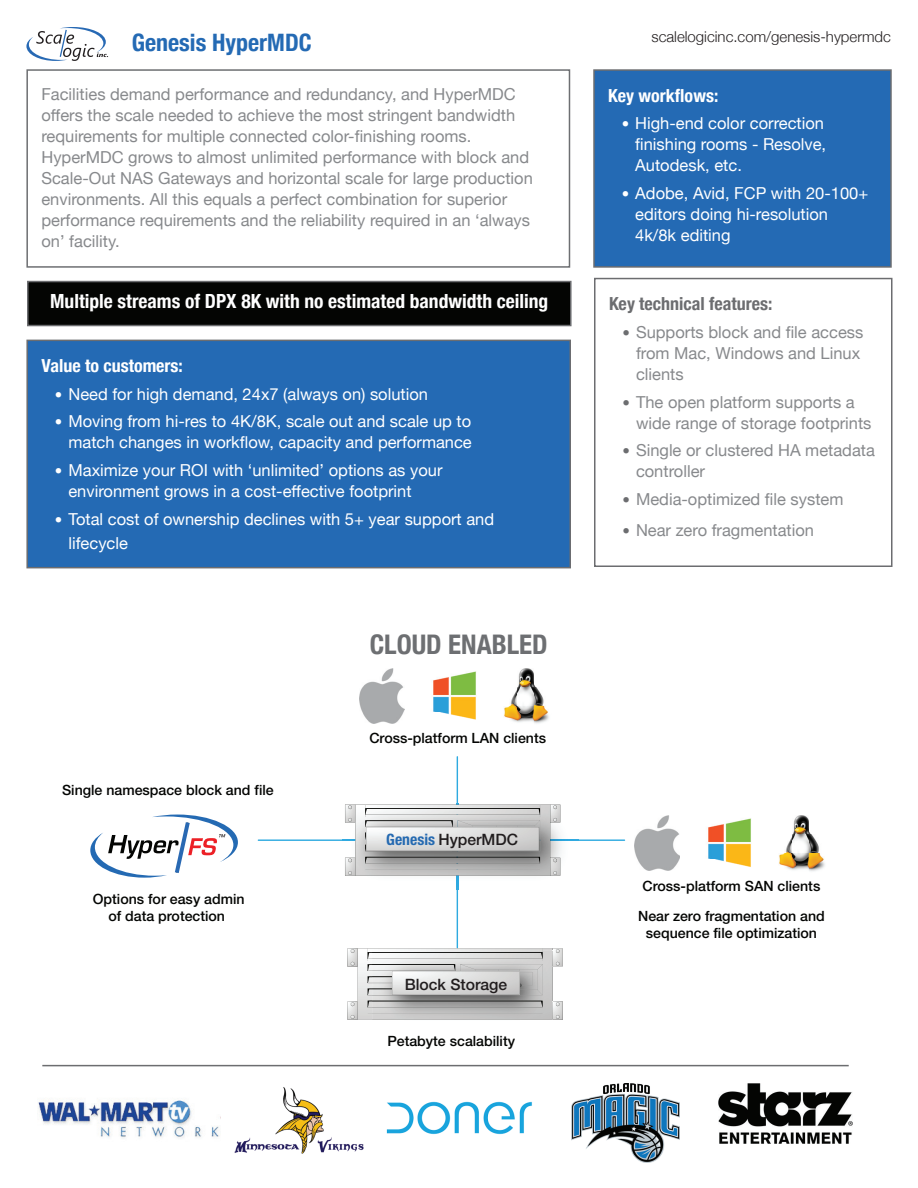
<style>
.page{position:relative;width:918px;height:1188px;background:#fff}
.page>*{position:absolute;margin:0;border:0;box-sizing:border-box;transform-origin:0 0}
.t1{font:700 condensed 27px "Helvetica Neue";color:#6d6f72}
.t2{font:700 condensed 24px "Helvetica Neue";color:#246ab4}
.t3{font:700 condensed 19.5px "Helvetica Neue";color:#fff}
.t4{font:700 condensed 18px "Helvetica Neue";color:#fff}
.t5{font:700 condensed 18px "Helvetica Neue";color:#6c6d70}
.t6{font:16.5px/21px "Helvetica Neue";color:#87898c}
.t7{font:16.5px/21px "Helvetica Neue";color:#fff}
.t8{font:500 15.6px "Helvetica Neue";color:#211d1e}
.t9{font:300 15px "Helvetica Neue";color:#231f20}
.t10{font:500 14.1px/29.5px "Helvetica Neue";color:#040503;text-align:center}
.s1{font-weight:700;font-stretch:condensed;font-size:15px}
.s2{font-weight:700;font-stretch:condensed;color:#256ab1}
.s3{font-weight:700;font-stretch:condensed;font-size:15px;color:#6c6d70}
</style>
<div class="page">
<svg style="left:26px;top:27px;width:82px;height:34px"></svg>
<div style="left:26px;top:69px;width:544px;height:199px;border:2px solid #6d6f72"></div>
<div style="left:27px;top:340px;width:543px;height:228px;background:#246ab4"></div>
<div style="left:26px;top:340px;width:545px;height:228px;border:2px solid #6c6d70"></div>
<div style="left:594px;top:70px;width:297px;height:197px;background:#246ab4"></div>
<div style="left:593px;top:69px;width:299px;height:199px;border:2px solid #6c6d70"></div>
<div style="left:594px;top:278px;width:298px;height:289px;border:2px solid #6c6d70"></div>
<div style="left:28px;top:282px;width:543px;height:44px;background:#040503"></div>
<div style="left:27px;top:281px;width:545px;height:45px;border:2px solid #6c6d70"></div>
<img style="left:386px;top:1101px;width:146px;height:34px">
<img style="left:718px;top:1084px;width:135px;height:59px">
<img style="left:235px;top:1087px;width:129px;height:67px">
<img style="left:38px;top:1100px;width:183px;height:38px">
<img style="left:571px;top:1084px;width:109px;height:79px">
<hr style="left:457px;top:756px;width:1px;height:116px;background:#2eaae0">
<hr style="left:457px;top:813px;width:1px;height:135px;background:#2eaae0">
<hr style="left:358px;top:839px;width:267px;height:2px;background:#2eaae0">
<hr style="left:258px;top:839px;width:267px;height:2px;background:#2eaae0">
<img style="left:360px;top:668px;width:45px;height:55px">
<svg style="left:347px;top:948px;width:216px;height:72px;background:#c7c7c7"></svg>
<svg style="left:345px;top:803px;width:215px;height:87px"></svg>
<img style="left:433px;top:671px;width:43px;height:49px">
<img style="left:504px;top:669px;width:45px;height:55px">
<img style="left:635px;top:816px;width:45px;height:55px">
<img style="left:708px;top:818px;width:43px;height:49px">
<img style="left:779px;top:816px;width:46px;height:55px">
<svg style="left:90px;top:815px;width:148px;height:63px"></svg>
<hr style="left:42px;top:1065px;width:807px;height:1px;background:#6c6d70">
<h2 class="t2" style="left:132px;top:22px;width:181px">Genesis HyperMDC</h2>
<p class="t9" style="left:652px;top:25px;width:241px">scalelogicinc.com/genesis-hypermdc</p>
<p class="t6" style="left:41px;top:85px;width:493px">Facilities demand performance and redundancy, and HyperMDC offers the scale needed to achieve the most stringent bandwidth requirements for multiple connected color-finishing rooms.<br>HyperMDC grows to almost unlimited performance with block and Scale-Out NAS Gateways and horizontal scale for large production environments. All this equals a perfect combination for superior performance requirements and the reliability required in an ‘always on’ facility.</p>
<p class="t3" style="left:50px;top:285px;width:500px">Multiple streams of DPX 8K with no estimated bandwidth ceiling</p>
<p class="t4" style="left:41px;top:351px;width:143px">Value to customers:</p>
<p class="t7" style="left:55px;top:384px;width:375px"><span class="s1">•</span> Need for high demand, 24x7 (always on) solution</p>
<p class="t7" style="left:55px;top:412px;width:418px;text-align:right"><span class="s1">•</span> Moving from hi-res to 4K/8K, scale out and scale up to match changes in workflow, capacity and performance</p>
<p class="t7" style="left:68px;top:461px;width:376px;text-indent:-14px"><span class="s1">•</span> Maximize your ROI with ‘unlimited’ options as your environment grows in a cost-effective footprint</p>
<p class="t7" style="left:68px;top:508px;width:427px;line-height:24px;text-indent:-14px"><span class="s1">•</span> Total cost of ownership declines with 5+ year support and lifecycle</p>
<h1 class="t1" style="left:370px;top:622px;width:180px">CLOUD ENABLED</h1>
<p class="t10" style="left:62px;top:774px;width:213px">Single namespace block and file</p>
<p class="t10" style="left:93px;top:889px;width:153px;line-height:17px">Options for easy admin of data protection</p>
<p class="t10" style="left:369px;top:722px;width:178px">Cross-platform LAN clients</p>
<p class="t8" style="left:386px;top:827px;width:133px"><span class="s2">Genesis</span> HyperMDC</p>
<p class="t8" style="left:405px;top:971px;width:104px">Block Storage</p>
<p class="t10" style="left:387px;top:1025px;width:129px">Petabyte scalability</p>
<p class="t4" style="left:608px;top:80px;width:112px">Key workflows:</p>
<p class="t7" style="left:635px;top:114px;width:193px;text-indent:-14px"><span class="s1">•</span> High-end color correction finishing rooms - Resolve,<br>Autodesk, etc.</p>
<p class="t7" style="left:635px;top:184px;width:235px;text-indent:-14px"><span class="s1">•</span> Adobe, Avid, FCP with 20-100+ editors doing hi-resolution<br>4k/8k editing</p>
<p class="t5" style="left:609px;top:289px;width:165px">Key technical features:</p>
<p class="t6" style="left:636px;top:322px;width:229px;text-indent:-14px"><span class="s3">•</span> Supports block and file access from Mac, Windows and Linux clients</p>
<p class="t6" style="left:636px;top:392px;width:237px;text-indent:-14px"><span class="s3">•</span> The open platform supports a wide range of storage footprints</p>
<p class="t6" style="left:636px;top:441px;width:240px;text-indent:-14px"><span class="s3">•</span> Single or clustered HA metadata controller</p>
<p class="t6" style="left:622px;top:490px;width:223px"><span class="s3">•</span> Media-optimized file system</p>
<p class="t6" style="left:622px;top:520px;width:193px"><span class="s3">•</span> Near zero fragmentation</p>
<p class="t10" style="left:638px;top:870px;width:188px">Cross-platform SAN clients<br>Near zero fragmentation and</p>
<p class="t10" style="left:646px;top:917px;width:173px">sequence file optimization</p>
</div>
